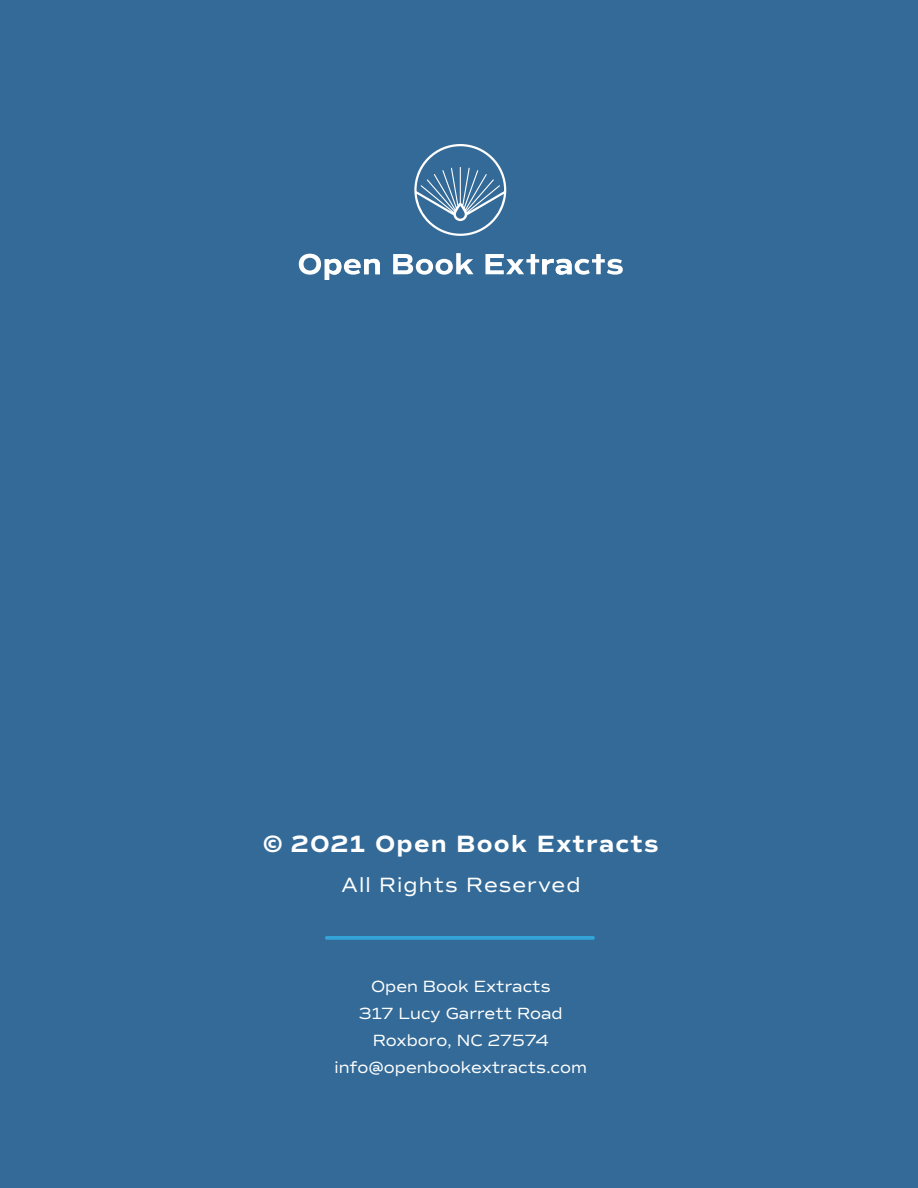
<style>
.page{position:relative;width:918px;height:1188px;background:#336a97}
.page>*{position:absolute;margin:0;border:0;box-sizing:border-box;transform-origin:0 0}
.t1{font:700 24px "Commuters Sans";letter-spacing:.05em;color:#fff}
.t2{font:21px "Commuters Sans";letter-spacing:.05em;color:#fff}
.t3{font:16.5px "Commuters Sans";color:#fff}
</style>
<div class="page">
<svg style="left:325px;top:936px;width:270px;height:4px"></svg>
<svg style="left:414px;top:144px;width:92px;height:92px"></svg>
<svg style="left:299px;top:254px;width:81px;height:26px"></svg>
<svg style="left:393px;top:253px;width:80px;height:22px"></svg>
<svg style="left:485px;top:254px;width:138px;height:21px"></svg>
<p class="t1" style="left:263px;top:829px;width:397px">© 2021 Open Book Extracts</p>
<p class="t2" style="left:341px;top:872px;width:241px">All Rights Reserved</p>
<p class="t3" style="left:371px;top:976px;width:181px">Open Book Extracts</p>
<p class="t3" style="left:359px;top:1003px;width:205px">317 Lucy Garrett Road</p>
<p class="t3" style="left:373px;top:1030px;width:177px">Roxboro, NC 27574</p>
<p class="t3" style="left:335px;top:1057px;width:254px">info@openbookextracts.com</p>
</div>
